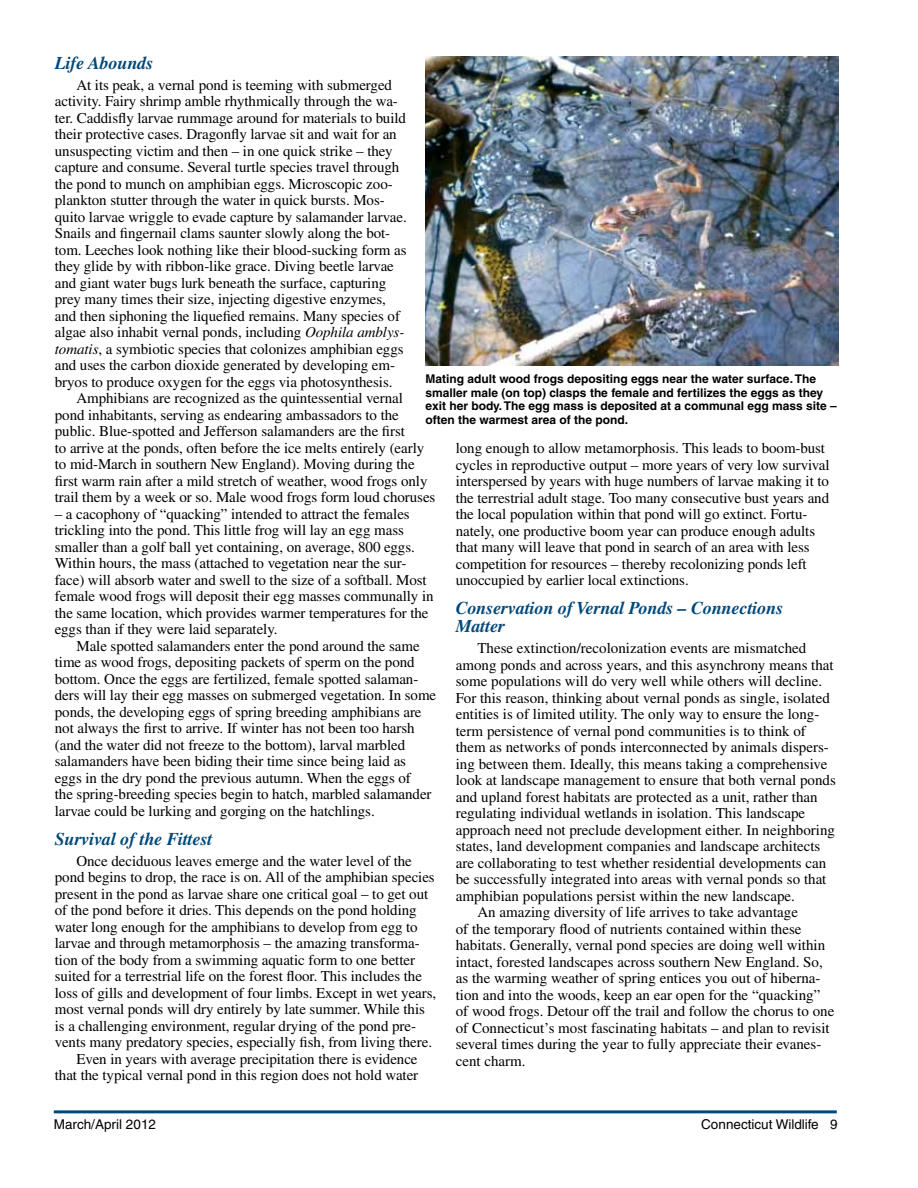
<style>
.page{position:relative;width:918px;height:1188px;background:#fff}
.page>*{position:absolute;margin:0;border:0;box-sizing:border-box;transform-origin:0 0}
.t1{font:italic 700 18px/18px "Times";letter-spacing:-.005em;color:#00487a}
.t2{font:15px/16.5px "Times";letter-spacing:-.005em;color:#000}
.t3{font:13.5px "Helvetica";color:#000}
.t4{font:700 12px/13.5px "Helvetica";color:#000}
.s1{font-style:italic}
</style>
<div class="page">
<hr style="left:54px;top:1110px;width:783px;height:3px;background:#00487a">
<img style="left:426px;top:56px;width:412px;height:310px">
<p class="t1" style="left:55px;top:54px;width:100px">Life Abounds</p>
<p class="t2" style="left:76px;top:77px;width:317px">At its peak, a vernal pond is teeming with submerged</p>
<p class="t2" style="left:55px;top:93px;width:345px">activity. Fairy shrimp amble rhythmically through the wa-</p>
<p class="t2" style="left:55px;top:110px;width:353px">ter. Caddisfly larvae rummage around for materials to build</p>
<p class="t2" style="left:55px;top:126px;width:343px">their protective cases. Dragonfly larvae sit and wait for an</p>
<p class="t2" style="left:55px;top:143px;width:339px">unsuspecting victim and then – in one quick strike – they</p>
<p class="t2" style="left:55px;top:159px;width:346px">capture and consume. Several turtle species travel through</p>
<p class="t2" style="left:55px;top:176px;width:339px">the pond to munch on amphibian eggs. Microscopic zoo-</p>
<p class="t2" style="left:55px;top:192px;width:331px">plankton stutter through the water in quick bursts. Mos-</p>
<p class="t2" style="left:55px;top:209px;width:353px">quito larvae wriggle to evade capture by salamander larvae.</p>
<p class="t2" style="left:55px;top:225px;width:337px">Snails and fingernail clams saunter slowly along the bot-</p>
<p class="t2" style="left:55px;top:242px;width:353px">tom. Leeches look nothing like their blood-sucking form as</p>
<p class="t2" style="left:55px;top:258px;width:341px">they glide by with ribbon-like grace. Diving beetle larvae</p>
<p class="t2" style="left:55px;top:275px;width:333px">and giant water bugs lurk beneath the surface, capturing</p>
<p class="t2" style="left:55px;top:291px;width:333px">prey many times their size, injecting digestive enzymes,</p>
<p class="t2" style="left:55px;top:308px;width:347px">and then siphoning the liquefied remains. Many species of</p>
<p class="t2" style="left:55px;top:324px;width:351px">algae also inhabit vernal ponds, including <span class="s1">Oophila amblys-</span></p>
<p class="t2" style="left:55px;top:341px;width:350px"><span class="s1">tomatis</span>, a symbiotic species that colonizes amphibian eggs</p>
<p class="t2" style="left:55px;top:357px;width:342px">and uses the carbon dioxide generated by developing em-</p>
<p class="t2" style="left:55px;top:374px;width:339px">bryos to produce oxygen for the eggs via photosynthesis.</p>
<p class="t2" style="left:76px;top:390px;width:328px">Amphibians are recognized as the quintessential vernal</p>
<p class="t2" style="left:55px;top:407px;width:346px">pond inhabitants, serving as endearing ambassadors to the</p>
<p class="t2" style="left:55px;top:423px;width:352px">public. Blue-spotted and Jefferson salamanders are the first</p>
<p class="t2" style="left:55px;top:440px;width:371px">to arrive at the ponds, often before the ice melts entirely (early</p>
<p class="t2" style="left:55px;top:456px;width:361px">to mid-March in southern New England). Moving during the</p>
<p class="t2" style="left:55px;top:473px;width:374px">first warm rain after a mild stretch of weather, wood frogs only</p>
<p class="t2" style="left:55px;top:489px;width:382px">trail them by a week or so. Male wood frogs form loud choruses</p>
<p class="t2" style="left:55px;top:506px;width:380px">– a cacophony of “quacking” intended to attract the females trickling into the pond. This little frog will lay an egg mass smaller than a golf ball yet containing, on average, 800 eggs.<br>Within hours, the mass (attached to vegetation near the sur&shy;face) will absorb water and swell to the size of a softball. Most female wood frogs will deposit their egg masses communally in the same location, which provides warmer temperatures for the eggs than if they were laid separately.</p>
<p class="t2" style="left:55px;top:638px;width:383px;text-indent:22px">Male spotted salamanders enter the pond around the same time as wood frogs, depositing packets of sperm on the pond bottom. Once the eggs are fertilized, female spotted salaman&shy;ders will lay their egg masses on submerged vegetation. In some ponds, the developing eggs of spring breeding amphibians are not always the first to arrive. If winter has not been too harsh (and the water did not freeze to the bottom), larval marbled salamanders have been biding their time since being laid as eggs in the dry pond the previous autumn. When the eggs of<br>the spring-breeding species begin to hatch, marbled salamander larvae could be lurking and gorging on the hatchlings.</p>
<p class="t1" style="left:55px;top:829px;width:159px">Survival of the Fittest</p>
<p class="t2" style="left:76px;top:852px;width:337px">Once deciduous leaves emerge and the water level of the</p>
<p class="t2" style="left:55px;top:869px;width:381px">pond begins to drop, the race is on. All of the amphibian species</p>
<p class="t2" style="left:55px;top:885px;width:375px">present in the pond as larvae share one critical goal – to get out</p>
<p class="t2" style="left:55px;top:902px;width:363px">of the pond before it dries. This depends on the pond holding</p>
<p class="t2" style="left:55px;top:918px;width:364px">water long enough for the amphibians to develop from egg to</p>
<p class="t2" style="left:55px;top:935px;width:366px">larvae and through metamorphosis – the amazing transforma-</p>
<p class="t2" style="left:55px;top:951px;width:362px">tion of the body from a swimming aquatic form to one better</p>
<p class="t2" style="left:55px;top:968px;width:369px">suited for a terrestrial life on the forest floor. This includes the</p>
<p class="t2" style="left:55px;top:984px;width:383px">loss of gills and development of four limbs. Except in wet years,</p>
<p class="t2" style="left:55px;top:1001px;width:372px">most vernal ponds will dry entirely by late summer. While this</p>
<p class="t2" style="left:55px;top:1017px;width:363px">is a challenging environment, regular drying of the pond pre-</p>
<p class="t2" style="left:55px;top:1034px;width:379px">vents many predatory species, especially fish, from living there.</p>
<p class="t2" style="left:76px;top:1050px;width:343px">Even in years with average precipitation there is evidence</p>
<p class="t2" style="left:55px;top:1067px;width:365px">that the typical vernal pond in this region does not hold water</p>
<p class="t4" style="left:426px;top:372px;width:413px">Mating adult wood frogs depositing eggs near the water surface. The smaller male (on top) clasps the female and fertilizes the eggs as they exit her body. The egg mass is deposited at a communal egg mass site – often the warmest area of the pond.</p>
<p class="t2" style="left:456px;top:440px;width:375px">long enough to allow metamorphosis. This leads to boom-bust cycles in reproductive output – more years of very low survival interspersed by years with huge numbers of larvae making it to the terrestrial adult stage. Too many consecutive bust years and the local population within that pond will go extinct. Fortu&shy;nately, one productive boom year can produce enough adults that many will leave that pond in search of an area with less competition for resources – thereby recolonizing ponds left unoccupied by earlier local extinctions.</p>
<p class="t1" style="left:456px;top:599px;width:329px">Conservation of Vernal Ponds – Connections<br>Matter</p>
<p class="t2" style="left:477px;top:640px;width:331px">These extinction/recolonization events are mismatched</p>
<p class="t2" style="left:456px;top:656px;width:380px">among ponds and across years, and this asynchrony means that</p>
<p class="t2" style="left:456px;top:673px;width:368px">some populations will do very well while others will decline.</p>
<p class="t2" style="left:456px;top:689px;width:376px">For this reason, thinking about vernal ponds as single, isolated</p>
<p class="t2" style="left:456px;top:706px;width:365px">entities is of limited utility. The only way to ensure the long-</p>
<p class="t2" style="left:456px;top:722px;width:352px">term persistence of vernal pond communities is to think of</p>
<p class="t2" style="left:456px;top:739px;width:375px">them as networks of ponds interconnected by animals dispers-</p>
<p class="t2" style="left:456px;top:755px;width:373px">ing between them. Ideally, this means taking a comprehensive</p>
<p class="t2" style="left:456px;top:772px;width:382px">look at landscape management to ensure that both vernal ponds</p>
<p class="t2" style="left:456px;top:788px;width:363px">and upland forest habitats are protected as a unit, rather than</p>
<p class="t2" style="left:456px;top:805px;width:351px">regulating individual wetlands in isolation. This landscape</p>
<p class="t2" style="left:456px;top:821px;width:381px">approach need not preclude development either. In neighboring</p>
<p class="t2" style="left:456px;top:838px;width:366px">states, land development companies and landscape architects</p>
<p class="t2" style="left:456px;top:854px;width:372px">are collaborating to test whether residential developments can</p>
<p class="t2" style="left:456px;top:871px;width:372px">be successfully integrated into areas with vernal ponds so that</p>
<p class="t2" style="left:456px;top:887px;width:341px">amphibian populations persist within the new landscape.</p>
<p class="t2" style="left:477px;top:904px;width:322px">An amazing diversity of life arrives to take advantage</p>
<p class="t2" style="left:456px;top:920px;width:347px">of the temporary flood of nutrients contained within these</p>
<p class="t2" style="left:456px;top:937px;width:371px">habitats. Generally, vernal pond species are doing well within</p>
<p class="t2" style="left:456px;top:953px;width:369px">intact, forested landscapes across southern New England. So,</p>
<p class="t2" style="left:456px;top:970px;width:366px">as the warming weather of spring entices you out of hiberna-</p>
<p class="t2" style="left:456px;top:986px;width:366px">tion and into the woods, keep an ear open for the “quacking”</p>
<p class="t2" style="left:456px;top:1003px;width:380px">of wood frogs. Detour off the trail and follow the chorus to one</p>
<p class="t2" style="left:456px;top:1019px;width:376px">of Connecticut’s most fascinating habitats – and plan to revisit</p>
<p class="t2" style="left:456px;top:1036px;width:367px">several times during the year to fully appreciate their evanes-</p>
<p class="t2" style="left:456px;top:1052px;width:71px">cent charm.</p>
<p class="t3" style="left:54px;top:1116px;width:104px">March/April 2012</p>
<p class="t3" style="left:701px;top:1116px;width:138px">Connecticut Wildlife 9</p>
</div>
